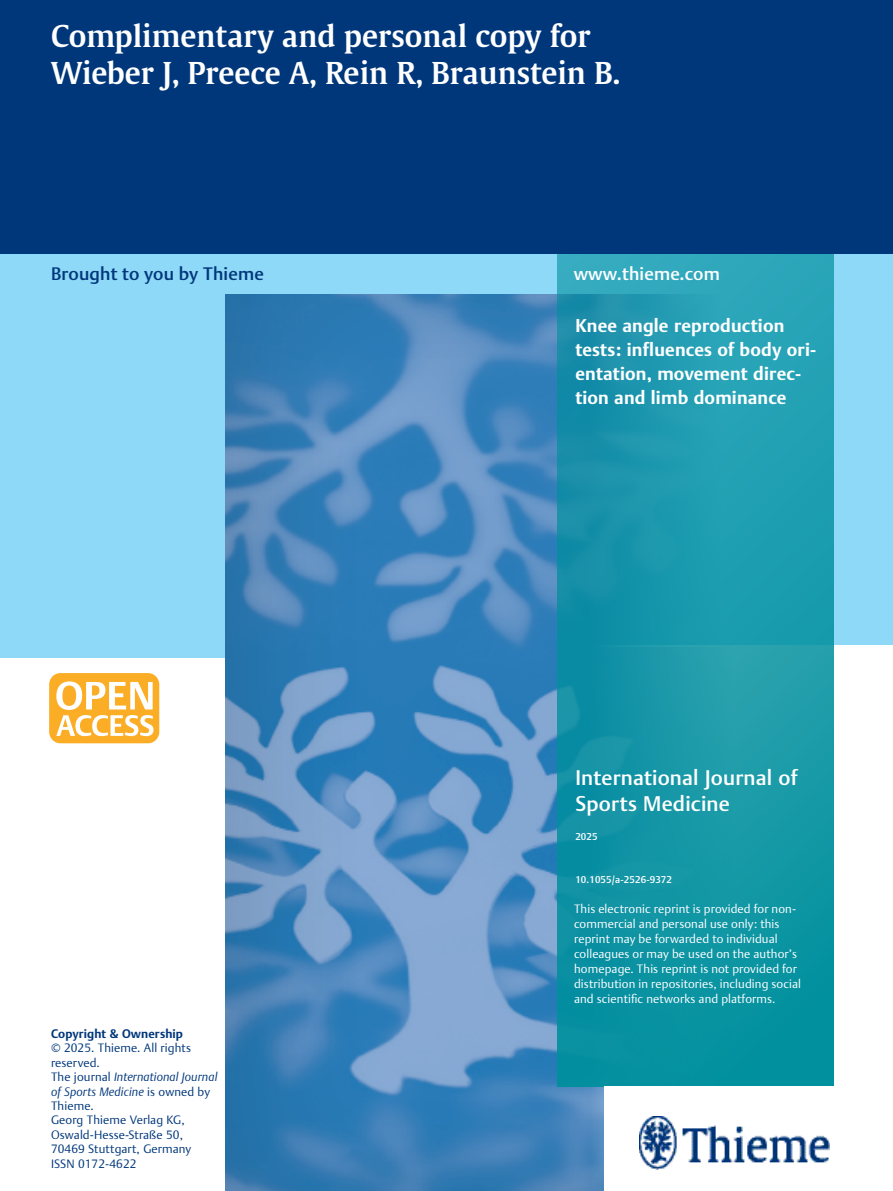
<style>
.page{position:relative;width:893px;height:1191px;background:#fff}
.page>*{position:absolute;margin:0;border:0;box-sizing:border-box;transform-origin:0 0}
.t1{font:600 30px "Thieme Gulliver 2011";color:#fff}
.t2{font:500 21px/25.5px "Thieme Argo 2011";letter-spacing:.01em;color:#fff}
.t3{font:700 18px/24px "Thieme Argo 2011";letter-spacing:.01em;color:#fff}
.t4{font:500 18px "Thieme Argo 2011";letter-spacing:.01em;color:#00377b}
.t5{font:500 18px "Thieme Argo 2011";letter-spacing:.01em;color:#fff}
.t6{font:300 12px/15px "Thieme Argo 2011";letter-spacing:.01em;color:#fff}
.t7{font:300 12px/14.4px "Thieme Argo 2011";letter-spacing:.01em;color:#00377b}
.t8{font:700 12px "Thieme Argo 2011";letter-spacing:.01em;color:#00377b}
.t9{font:500 9.75px "Thieme Argo 2011";letter-spacing:.01em;color:#fff}
.s1{font-style:italic}
</style>
<div class="page">
<div style="left:0;top:253px;width:893px;height:404px;background:#8ed8f8"></div>
<div style="left:225px;top:294px;width:507px;height:897px;background:#000;opacity:.12"></div>
<svg style="left:557px;top:645px;width:336px;height:546px"></svg>
<svg style="left:557px;top:253px;width:276px;height:833px;background:#1797aa"></svg>
<div style="left:49px;top:673px;width:110px;height:70px;background:#fbad26;border-radius:11px"></div>
<svg style="left:56px;top:681px;width:97px;height:55px"></svg>
<div style="left:604px;top:1086px;width:268px;height:105px;background:#fff"></div>
<img style="left:639px;top:1116px;width:191px;height:53px">
<div style="left:0;top:0;width:893px;height:253px;background:#00377b"></div>
<h1 class="t1" style="left:51px;top:13px;width:541px">Complimentary and personal copy for</h1>
<h1 class="t1" style="left:51px;top:50px;width:571px">Wieber J, Preece A, Rein R, Braunstein B.</h1>
<h3 class="t4" style="left:51px;top:262px;width:214px">Brought to you by Thieme</h3>
<h3 class="t5" style="left:574px;top:262px;width:148px">www.thieme.com</h3>
<h3 class="t3" style="left:575px;top:313px;width:242px">Knee angle reproduction tests: influences of body ori&shy;entation, movement direc&shy;tion and limb dominance</h3>
<h2 class="t2" style="left:575px;top:764px;width:224px">International Journal of<br>Sports Medicine</h2>
<p class="t9" style="left:575px;top:829px;width:24px">2025</p>
<p class="t9" style="left:575px;top:872px;width:98px">10.1055/a-2526-9372</p>
<p class="t8" style="left:51px;top:1025px;width:134px">Copyright &amp; Ownership</p>
<p class="t7" style="left:51px;top:1040px;width:168px">© 2025. Thieme. All rights reserved.<br>The journal <span class="s1">International Journal of Sports Medicine</span> is owned by<br>Thieme.<br>Georg Thieme Verlag KG,<br>Oswald-Hesse-Straße 50,<br>70469 Stuttgart, Germany<br>ISSN 0172-4622</p>
<p class="t6" style="left:574px;top:900px;width:228px">This electronic reprint is provided for non&shy;commercial and personal use only: this reprint may be forwarded to individual colleagues or may be used on the author’s homepage. This reprint is not provided for distribution in repositories, including social and scientific networks and platforms.</p>
</div>
